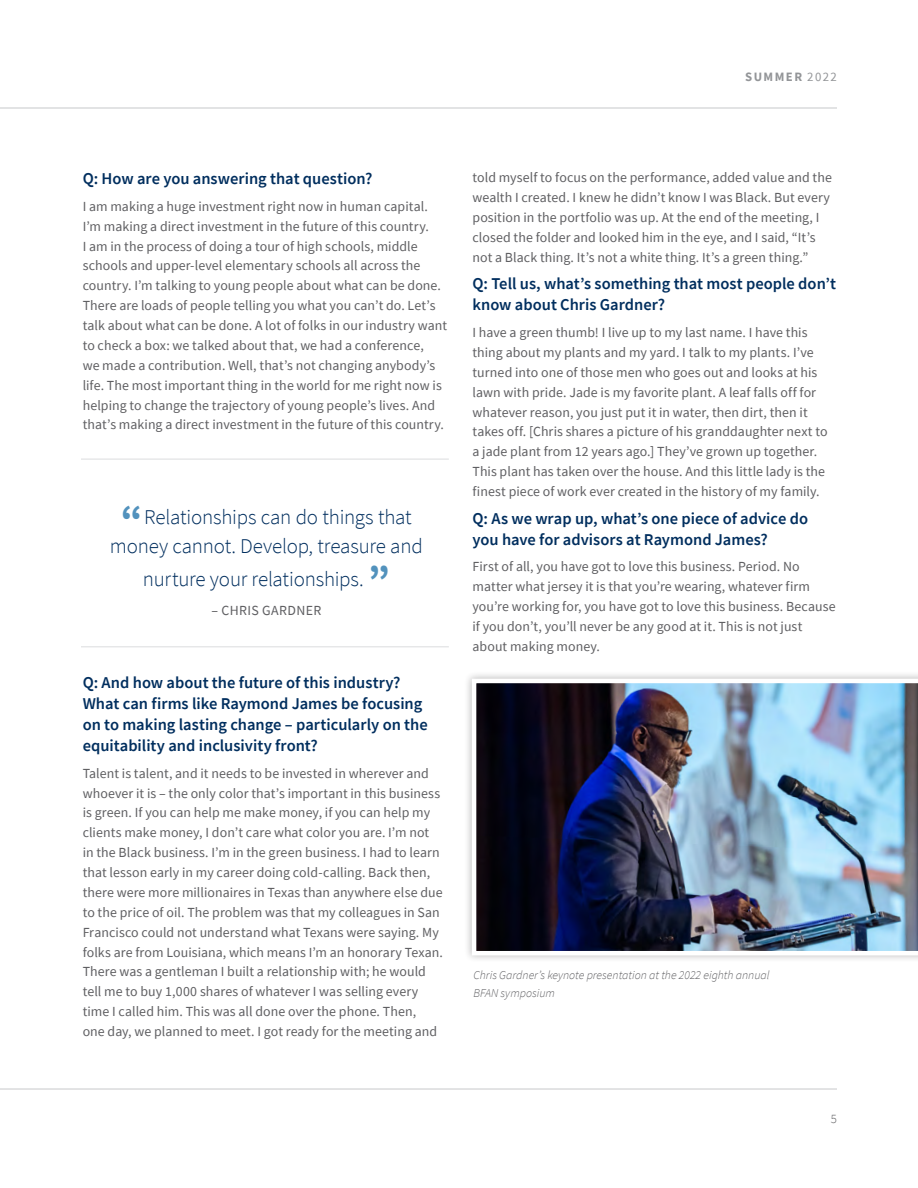
<style>
.page{position:relative;width:918px;height:1188px;background:#fff}
.page>*{position:absolute;margin:0;border:0;box-sizing:border-box;transform-origin:0 0}
.t1{font:300 21px/28.5px "Source Sans Pro";letter-spacing:-.01em;color:#002e5e;text-align:center}
.Q{font:600 16.5px/21px "Source Sans Pro";color:#002e5e}
.Body_Copy{font:13.8px/19.8px "Source Sans Pro";letter-spacing:.005em;color:#5f5f62}
.Body_Copy-2{font:13.8px "Source Sans Pro";letter-spacing:.025em;color:#5f5f62}
.t2{font:700 12.75px "Source Sans Pro";letter-spacing:.115em;color:#939598}
.t3{font:300 12.75px "Source Sans Pro";color:#5f5f62}
.t4{font:italic 300 12px/18px "Source Sans Pro";color:#5f5f62}
.s1{font-weight:400}
.s2{font-weight:700;font-size:40.5px;color:#5292bd}
</style>
<div class="page">
<hr style="left:0;top:108px;width:837px;height:1px;background:#c7c8ca">
<hr style="left:0;top:1089px;width:837px;height:1px;background:#c7c8ca">
<hr style="left:0;top:158px;width:1px;height:149px;background:#002e5e">
<hr style="left:81px;top:459px;width:368px;height:1px;background:#dbdcde">
<hr style="left:81px;top:647px;width:368px;height:1px;background:#dbdcde">
<div style="left:464px;top:671px;width:454px;height:292px;background:#231f20;opacity:.32"></div>
<img style="left:472px;top:679px;width:446px;height:276px">
<p class="t2" style="left:745px;top:68px;width:93px">SUMMER <span class="s1">2022</span></p>
<p class="Q" style="left:83px;top:168px;width:291px">Q: How are you answering that question?</p>
<p class="Body_Copy" style="left:83px;top:196px;width:366px">I am making a huge investment right now in human capital.<br>I’m making a direct investment in the future of this country.<br>I am in the process of doing a tour of high schools, middle schools and upper-level elementary schools all across the country. I’m talking to young people about what can be done.<br>There are loads of people telling you what you can’t do. Let’s talk about what can be done. A lot of folks in our industry want to check a box: we talked about that, we had a conference,<br>we made a contribution. Well, that’s not changing anybody’s life. The most important thing in the world for me right now is helping to change the trajectory of young people’s lives. And that’s making a direct investment in the future of this country.</p>
<p class="t1" style="left:110px;top:503px;width:314px"><span class="s2">“</span>Relationships can do things that money cannot. Develop, treasure and</p>
<p class="t1" style="left:143px;top:564px;width:248px">nurture your relationships. <span class="s2">”</span></p>
<p class="Body_Copy-2" style="left:211px;top:602px;width:111px">– CHRIS GARDNER</p>
<p class="Q" style="left:83px;top:672px;width:347px">Q: And how about the future of this industry?<br>What can firms like Raymond James be focusing on to making lasting change – particularly on the equitability and inclusivity front?</p>
<p class="Body_Copy" style="left:83px;top:763px;width:362px">Talent is talent, and it needs to be invested in wherever and whoever it is – the only color that’s important in this business is green. If you can help me make money, if you can help my clients make money, I don’t care what color you are. I’m not in the Black business. I’m in the green business. I had to learn that lesson early in my career doing cold-calling. Back then, there were more millionaires in Texas than anywhere else due to the price of oil. The problem was that my colleagues in San Francisco could not understand what Texans were saying. My folks are from Louisiana, which means I’m an honorary Texan.<br>There was a gentleman I built a relationship with; he would tell me to buy 1,000 shares of whatever I was selling every time I called him. This was all done over the phone. Then,<br>one day, we planned to meet. I got ready for the meeting and</p>
<p class="Body_Copy" style="left:472px;top:168px;width:361px">told myself to focus on the performance, added value and the wealth I created. I knew he didn’t know I was Black. But every position in the portfolio was up. At the end of the meeting, I closed the folder and looked him in the eye, and I said, “It’s not a Black thing. It’s not a white thing. It’s a green thing.”</p>
<p class="Q" style="left:472px;top:273px;width:365px">Q: Tell us, what’s something that most people don’t know about Chris Gardner?</p>
<p class="Body_Copy" style="left:472px;top:322px;width:357px">I have a green thumb! I live up to my last name. I have this thing about my plants and my yard. I talk to my plants. I’ve turned into one of those men who goes out and looks at his lawn with pride. Jade is my favorite plant. A leaf falls off for whatever reason, you just put it in water, then dirt, then it takes off. [Chris shares a picture of his granddaughter next to a jade plant from 12 years ago.] They’ve grown up together.<br>This plant has taken over the house. And this little lady is the finest piece of work ever created in the history of my family.</p>
<p class="Q" style="left:472px;top:507px;width:337px">Q: As we wrap up, what’s one piece of advice do you have for advisors at Raymond James?</p>
<p class="Body_Copy" style="left:472px;top:557px;width:365px">First of all, you have got to love this business. Period. No matter what jersey it is that you’re wearing, whatever firm you’re working for, you have got to love this business. Because if you don’t, you’ll never be any good at it. This is not just about making money.</p>
<p class="t4" style="left:473px;top:966px;width:298px">Chris Gardner’s keynote presentation at the 2022 eighth annual<br>BFAN symposium</p>
<p class="t3" style="left:831px;top:1111px;width:8px">5</p>
</div>
